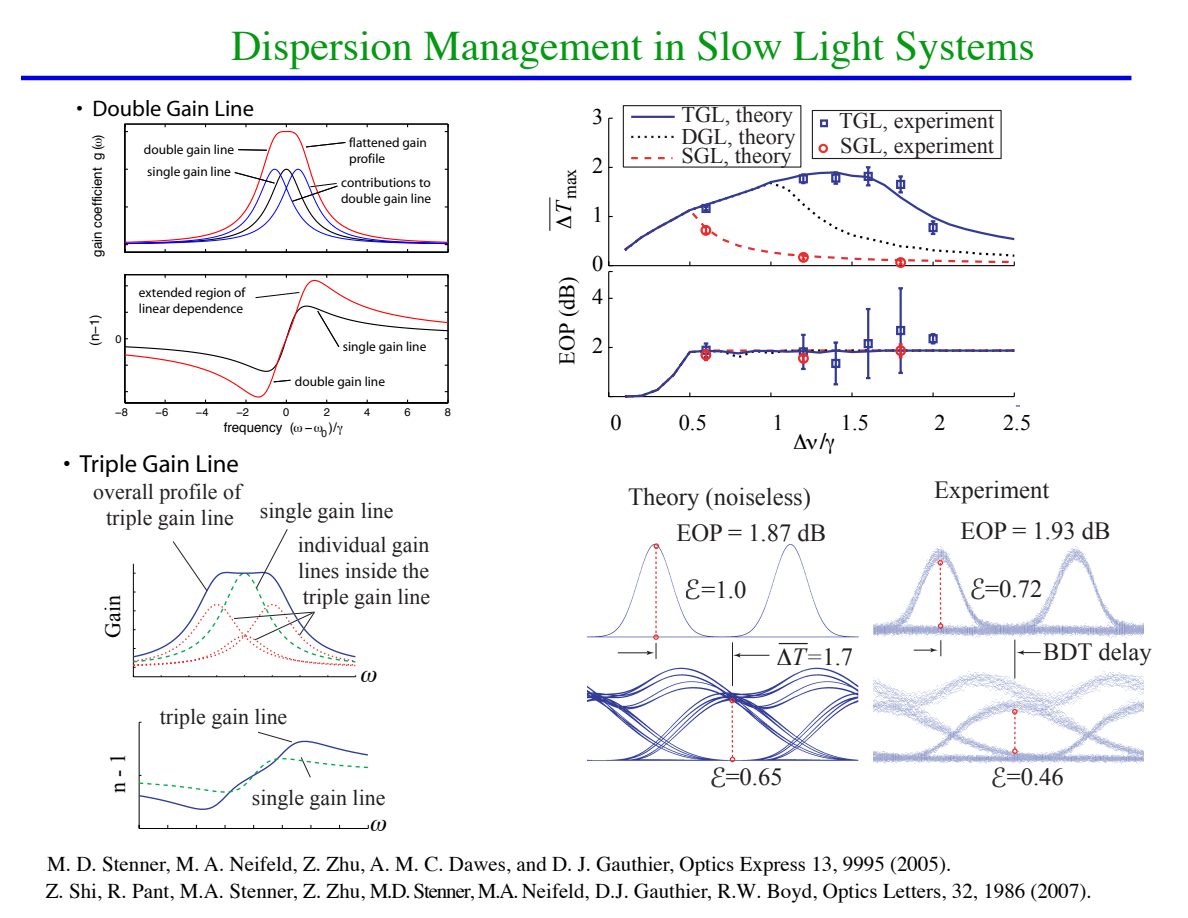
<style>
.page{position:relative;width:1188px;height:918px;background:#fff}
.page>*{position:absolute;margin:0;border:0;box-sizing:border-box;transform-origin:0 0}
.t1{font:42px "Times";color:#059913}
.t2{font:24.75px "Myriad";color:#000}
.t3{font:24.6px "Times New Roman";color:#231f20}
.t4{font:22.5px "Myriad";color:#000}
.t5{font:22.35px/24.6px "Times New Roman";color:#231f20}
.t6{font:22.35px "Times New Roman";color:#000}
.t7{font:22.35px "Helvetica";color:#000}
.t8{font:21.9px/26.2px "Times New Roman";color:#231f20}
.t9{font:21.9px "Times New Roman";color:#000}
.t10{font:21px "Times";color:#000}
.t11{font:17.85px "Times New Roman";color:#000}
.t12{font:13.35px/16px "Myriad";color:#000}
.t13{font:13.35px "Helvetica";color:#000}
.t14{font:11.1px "Helvetica";color:#000}
.s1{font-style:italic}
</style>
<div class="page">
<hr style="left:21px;top:76px;width:1110px;height:4px;background:#0002df">
<svg style="left:124px;top:274px;width:325px;height:130px"></svg>
<svg style="left:124px;top:123px;width:325px;height:130px"></svg>
<hr style="left:139px;top:722px;width:1px;height:106px;background:#000">
<hr style="left:139px;top:828px;width:229px;height:1px;background:#000">
<svg style="left:138px;top:731px;width:230px;height:80px"></svg>
<hr style="left:608px;top:118px;width:1px;height:148px;background:#000">
<hr style="left:609px;top:265px;width:405px;height:1px;background:#000">
<svg style="left:622px;top:166px;width:393px;height:102px"></svg>
<hr style="left:608px;top:272px;width:1px;height:125px;background:#000">
<hr style="left:609px;top:396px;width:405px;height:1px;background:#000">
<svg style="left:608px;top:262px;width:5px;height:10px"></svg>
<svg style="left:623px;top:287px;width:392px;height:111px"></svg>
<hr style="left:549px;top:197px;width:1px;height:34px;background:#231f20">
<div style="left:820px;top:119px;width:8px;height:8px;border:2px solid #393a91"></div>
<div style="left:818px;top:144px;width:10px;height:9px;border:2px solid #e7342f;border-radius:50%"></div>
<hr style="left:631px;top:116px;width:44px;height:2px;background:#393a91">
<svg style="left:631px;top:157px;width:41px;height:2px"></svg>
<svg style="left:631px;top:136px;width:43px;height:2px"></svg>
<div style="left:623px;top:105px;width:178px;height:63px;border:1px solid #231f20"></div>
<div style="left:812px;top:110px;width:190px;height:49px;border:1px solid #231f20"></div>
<img style="left:587px;top:544px;width:557px;height:224px">
<svg style="left:729px;top:698px;width:6px;height:64px"></svg>
<svg style="left:938px;top:560px;width:5px;height:69px"></svg>
<svg style="left:1012px;top:709px;width:6px;height:45px"></svg>
<hr style="left:732px;top:642px;width:1px;height:44px;background:#231f20">
<hr style="left:618px;top:653px;width:31px;height:1px;background:#231f20">
<hr style="left:739px;top:655px;width:30px;height:1px;background:#231f20">
<svg style="left:733px;top:653px;width:8px;height:5px"></svg>
<svg style="left:647px;top:543px;width:12px;height:116px"></svg>
<hr style="left:1015px;top:640px;width:1px;height:39px;background:#231f20">
<svg style="left:1017px;top:650px;width:24px;height:5px"></svg>
<svg style="left:914px;top:640px;width:28px;height:16px"></svg>
<img style="left:686px;top:579px;width:13px;height:21px">
<img style="left:712px;top:768px;width:13px;height:20px">
<img style="left:992px;top:768px;width:14px;height:20px">
<img style="left:971px;top:579px;width:14px;height:20px">
<svg style="left:132px;top:529px;width:225px;height:149px"></svg>
<svg style="left:777px;top:643px;width:31px;height:22px"></svg>
<h1 class="t1" style="left:231px;top:7px;width:805px">Dispersion Management in Slow Light Systems</h1>
<p class="t4" style="left:76px;top:97px;width:179px">• Double Gain Line</p>
<p class="t13" style="left:86px;top:257px;width:124px;rotate:-90deg">gain coefficient g ( )</p>
<p class="t13" style="left:83px;top:346px;width:33px;rotate:-90deg">(n−1)</p>
<p class="t14" style="left:115px;top:329px;width:8px">0</p>
<p class="t12" style="left:144px;top:138px;width:92px;line-height:22.8px">double gain line single gain line</p>
<p class="t12" style="left:139px;top:285px;width:108px">extended region of linear dependence</p>
<p class="t12" style="left:349px;top:135px;width:79px">flattened gain profile</p>
<p class="t12" style="left:341px;top:175px;width:92px">contributions to double gain line</p>
<p class="t12" style="left:343px;top:339px;width:85px">single gain line</p>
<p class="t12" style="left:295px;top:374px;width:92px">double gain line</p>
<p class="t14" style="left:115px;top:403px;width:14px">−8</p>
<p class="t14" style="left:156px;top:403px;width:14px">−6</p>
<p class="t14" style="left:196px;top:403px;width:14px">−4</p>
<p class="t14" style="left:236px;top:403px;width:14px">−2</p>
<p class="t14" style="left:283px;top:403px;width:8px">0</p>
<p class="t14" style="left:324px;top:403px;width:8px">2</p>
<p class="t14" style="left:364px;top:403px;width:8px">4</p>
<p class="t14" style="left:405px;top:403px;width:8px">6</p>
<p class="t14" style="left:445px;top:403px;width:8px">8</p>
<p class="t13" style="left:224px;top:416px;width:115px">frequency ( − <sub>0</sub> )/</p>
<p class="t2" style="left:63px;top:452px;width:177px">• Triple Gain Line</p>
<p class="t8" style="left:106px;top:480px;width:289px;line-height:22.6px;text-indent:-13px">overall profile of<br>triple gain line single gain line</p>
<p class="t9" style="left:100px;top:638px;width:44px;rotate:-90deg">Gain</p>
<p class="t9" style="left:105px;top:793px;width:42px;rotate:-90deg">n - 1</p>
<p class="t8" style="left:298px;top:531px;width:134px;text-align:justify">individual gain lines inside the triple gain line</p>
<p class="t8" style="left:160px;top:703px;width:129px">triple gain line</p>
<p class="t8" style="left:252px;top:785px;width:135px">single gain line</p>
<p class="t11" style="left:560px;top:214px;width:47px;rotate:-90deg"><sup>T</sup> max</p>
<p class="t6" style="left:592px;top:103px;width:13px">3</p>
<p class="t6" style="left:592px;top:152px;width:13px">2</p>
<p class="t6" style="left:592px;top:201px;width:13px">1</p>
<p class="t6" style="left:554px;top:365px;width:90px;rotate:-90deg">EOP (dB)</p>
<p class="t6" style="left:592px;top:251px;width:13px">0</p>
<p class="t6" style="left:592px;top:283px;width:13px">4</p>
<p class="t6" style="left:592px;top:332px;width:13px">2</p>
<p class="t5" style="left:681px;top:102px;width:113px">TGL, theory</p>
<p class="t5" style="left:839px;top:108px;width:157px">TGL, experiment<br>SGL, experiment</p>
<p class="t5" style="left:681px;top:126px;width:116px;line-height:19px">DGL, theory<br>SGL, theory</p>
<p class="t6" style="left:610px;top:410px;width:13px">0</p>
<p class="t6" style="left:679px;top:410px;width:30px">0.5</p>
<p class="t6" style="left:773px;top:410px;width:13px">1</p>
<p class="t6" style="left:841px;top:410px;width:30px">1.5</p>
<p class="t6" style="left:935px;top:410px;width:13px">2</p>
<p class="t6" style="left:1003px;top:410px;width:30px">2.5</p>
<p class="t7" style="left:820px;top:423px;width:8px">/</p>
<p class="t3" style="left:628px;top:483px;width:184px">Theory (noiseless)</p>
<p class="t3" style="left:934px;top:475px;width:117px">Experiment</p>
<p class="t3" style="left:676px;top:519px;width:152px">EOP = 1.87 dB</p>
<p class="t3" style="left:961px;top:517px;width:152px">EOP = 1.93 dB</p>
<p class="t3" style="left:702px;top:575px;width:46px">=1.0</p>
<p class="t3" style="left:985px;top:575px;width:59px">=0.72</p>
<p class="t3" style="left:792px;top:642px;width:63px"><span class="s1">T=</span>1.7</p>
<p class="t3" style="left:1043px;top:637px;width:110px">BDT delay</p>
<p class="t3" style="left:726px;top:763px;width:59px">=0.65</p>
<p class="t3" style="left:1007px;top:763px;width:59px">=0.46</p>
<p class="t10" style="left:47px;top:844px;width:906px">M. D. Stenner, M. A. Neifeld, Z. Zhu, A. M. C. Dawes, and D. J. Gauthier, Optics Express 13, 9995 (2005).</p>
<p class="t10" style="left:46px;top:871px;width:1048px">Z. Shi, R. Pant, M.A. Stenner, Z. Zhu, M.D. Stenner, M.A. Neifeld, D.J. Gauthier, R.W. Boyd, Optics Letters, 32, 1986 (2007).</p>
</div>
